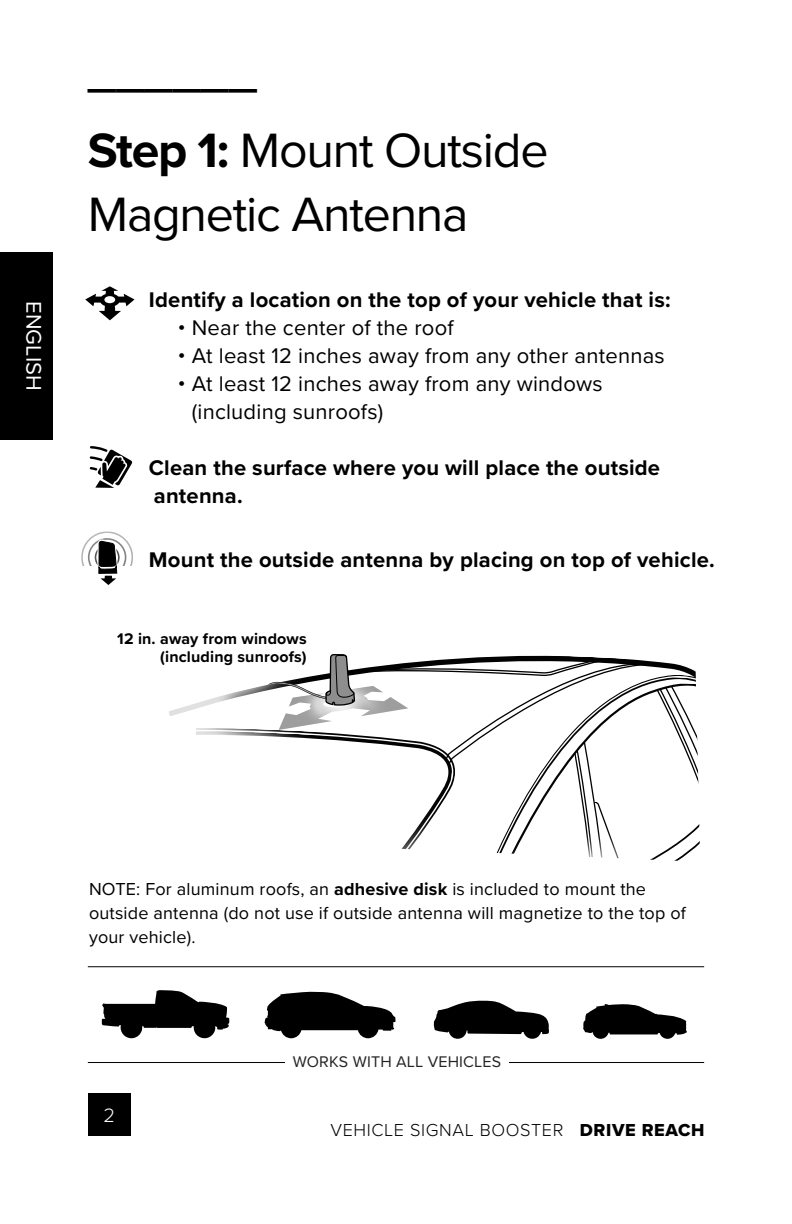
<style>
.page{position:relative;width:792px;height:1224px;background:#fff}
.page>*{position:absolute;margin:0;border:0;box-sizing:border-box;transform-origin:0 0}
.t1{font:50px/64px "Proxima Nova";letter-spacing:-.025em;color:#000}
.t2{font:600 50px "Proxima Nova";color:#000}
.t3{font:700 22px "Proxima Nova";letter-spacing:.01em;color:#000}
.t4{font:22px "Proxima Nova";letter-spacing:.01em;color:#000}
.t5{font:22px "Proxima Nova";letter-spacing:.01em;color:#fff}
.t6{font:300 20px "Proxima Nova";color:#fff}
.t7{font:18px/24px "Proxima Nova";letter-spacing:.01em;color:#000}
.t8{font:300 18px "Proxima Nova";letter-spacing:.035em;color:#000}
.t9{font:700 16px "Proxima Nova";letter-spacing:.01em;color:#000}
.t10{font:16px "Proxima Nova";letter-spacing:.01em;color:#232323}
.s1{font-weight:700}
.s2{font-family:"Proxima Nova Extrabld";font-weight:400}
</style>
<div class="page">
<div style="left:0;top:252px;width:53px;height:188px;background:#000"></div>
<div style="left:88px;top:1094px;width:42px;height:42px;background:#000"></div>
<svg style="left:102px;top:990px;width:127px;height:49px"></svg>
<svg style="left:434px;top:1000px;width:115px;height:39px"></svg>
<svg style="left:583px;top:1004px;width:104px;height:35px"></svg>
<svg style="left:265px;top:991px;width:130px;height:47px"></svg>
<hr style="left:88px;top:966px;width:616px;height:1px;background:#000">
<hr style="left:88px;top:1062px;width:616px;height:1px;background:#000">
<div style="left:285px;top:1054px;width:224px;height:23px;background:#fff"></div>
<svg style="left:192px;top:654px;width:508px;height:207px"></svg>
<svg style="left:85px;top:286px;width:50px;height:34px"></svg>
<svg style="left:89px;top:446px;width:43px;height:42px"></svg>
<svg style="left:81px;top:531px;width:52px;height:54px"></svg>
<p class="t5" style="left:50px;top:301px;width:92px;rotate:90deg">ENGLISH</p>
<p class="t2" style="left:88px;top:33px;width:171px">______</p>
<p class="t1" style="left:88px;top:116px;width:462px"><span class="s1">Step 1:</span> Mount Outside<br>Magnetic Antenna</p>
<p class="t3" style="left:149px;top:283px;width:523px">Identify a location on the top of your vehicle that is:</p>
<p class="t4" style="left:178px;top:311px;width:277px">• Near the center of the roof</p>
<p class="t4" style="left:178px;top:339px;width:488px">• At least 12 inches away from any other antennas</p>
<p class="t4" style="left:178px;top:367px;width:427px">• At least 12 inches away from any windows</p>
<p class="t4" style="left:192px;top:395px;width:193px">(including sunroofs)</p>
<p class="t3" style="left:149px;top:451px;width:513px">Clean the surface where you will place the outside</p>
<p class="t3" style="left:154px;top:479px;width:90px">antenna.</p>
<p class="t3" style="left:149px;top:543px;width:567px">Mount the outside antenna by placing on top of vehicle.</p>
<p class="t9" style="left:117px;top:626px;width:191px">12 in. away from windows</p>
<p class="t9" style="left:160px;top:644px;width:148px">(including sunroofs)</p>
<p class="t7" style="left:89px;top:876px;width:599px">NOTE: For aluminum roofs, an <span class="s1">adhesive disk</span> is included to mount the outside antenna (do not use if outside antenna will magnetize to the top of your vehicle).</p>
<p class="t6" style="left:103px;top:1100px;width:13px">2</p>
<p class="t10" style="left:293px;top:1050px;width:210px">WORKS WITH ALL VEHICLES</p>
<p class="t8" style="left:331px;top:1116px;width:375px">VEHICLE SIGNAL BOOSTER <span class="s2">DRIVE REACH</span></p>
</div>
